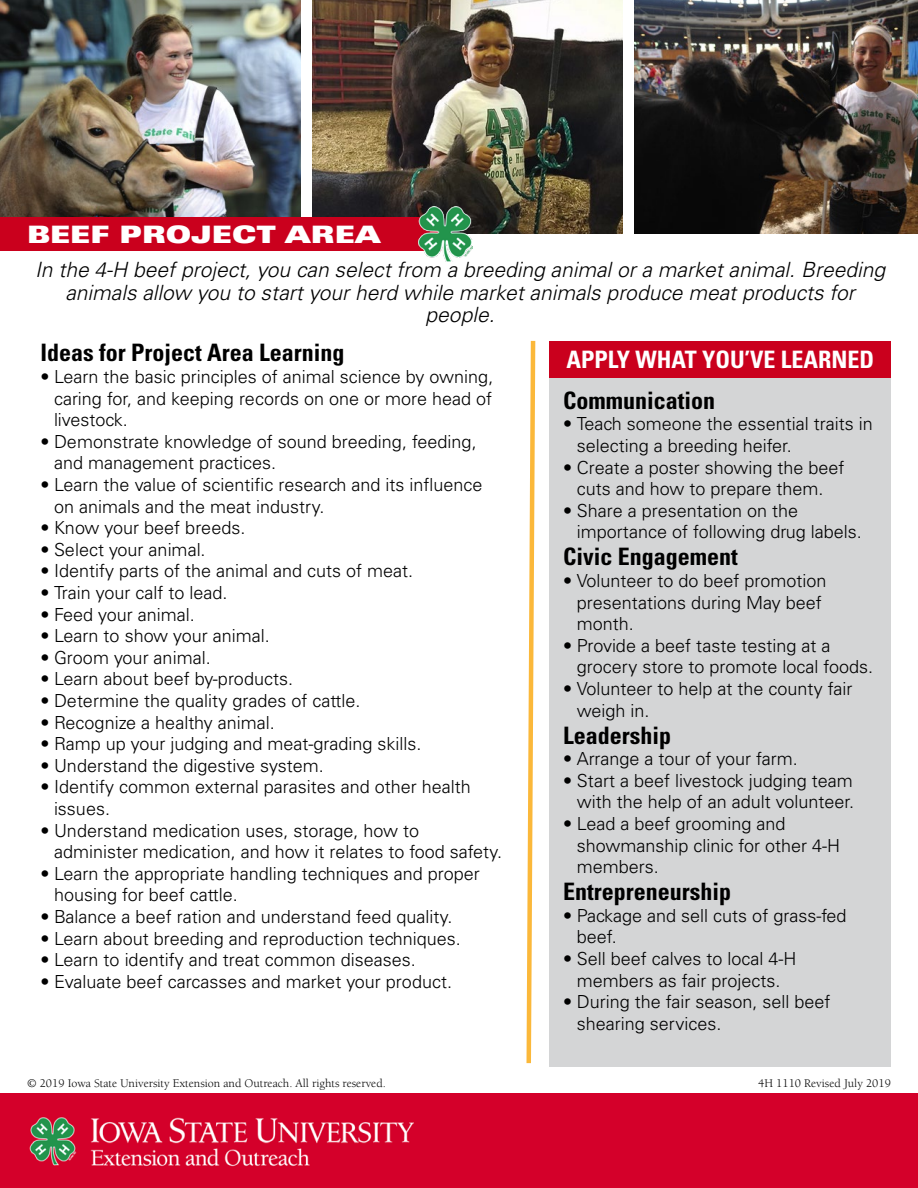
<style>
.page{position:relative;width:918px;height:1188px;background:#fff}
.page>*{position:absolute;margin:0;border:0;box-sizing:border-box;transform-origin:0 0}
.Headings{font:700 condensed 24px "Univers LT Std";color:#000}
.Bar_Headings{font:700 condensed 24px "Univers LT Std";color:#fff}
.Title_of_Document{font:24px "Univers LT Std X Black Ex";color:#fff}
.Important_Informatio{font:italic 300 21px/22.5px "Univers LT Std";color:#000;text-align:center}
.t1{font:300 18px/21.6px "Univers LT Std";color:#000}
.Justice_Statement{font:12px "Berkeley Std";color:#000}
</style>
<div class="page">
<img style="left:312px;top:0;width:311px;height:233px">
<img style="left:0;top:0;width:300px;height:217px">
<img style="left:634px;top:0;width:284px;height:233px">
<img style="left:0;top:1094px;width:918px;height:94px">
<svg style="left:526px;top:340px;width:10px;height:724px"></svg>
<div style="left:0;top:217px;width:441px;height:34px;background:#ca001d"></div>
<div style="left:550px;top:378px;width:341px;height:689px;background:#d4d5d6"></div>
<img style="left:418px;top:207px;width:54px;height:55px">
<div style="left:550px;top:341px;width:341px;height:37px;background:#ca001d"></div>
<h1 class="Title_of_Document" style="left:27px;top:220px;width:355px">BEEF PROJECT AREA</h1>
<p class="Important_Informatio" style="left:35px;top:259px;width:851px">In the 4-H beef project, you can select from a breeding animal or a market animal. Breeding animals allow you to start your herd while market animals produce meat products for people.</p>
<h3 class="Headings" style="left:40px;top:338px;width:305px">Ideas for Project Area Learning</h3>
<p class="t1" style="left:54px;top:366px;width:441px;text-align:justify;text-indent:-14px">• Learn the basic principles of animal science by owning, caring for, and keeping records on one or more head of livestock.</p>
<p class="t1" style="left:54px;top:431px;width:424px;text-indent:-14px">• Demonstrate knowledge of sound breeding, feeding, and management practices.</p>
<p class="t1" style="left:54px;top:474px;width:430px;text-indent:-14px">• Learn the value of scientific research and its influence on animals and the meat industry.</p>
<p class="t1" style="left:40px;top:517px;width:206px">• Know your beef breeds.</p>
<p class="t1" style="left:40px;top:539px;width:167px">• Select your animal.</p>
<p class="t1" style="left:40px;top:560px;width:374px">• Identify parts of the animal and cuts of meat.</p>
<p class="t1" style="left:40px;top:582px;width:189px">• Train your calf to lead.</p>
<p class="t1" style="left:40px;top:603px;width:156px">• Feed your animal.</p>
<p class="t1" style="left:40px;top:625px;width:231px">• Learn to show your animal.</p>
<p class="t1" style="left:40px;top:647px;width:172px">• Groom your animal.</p>
<p class="t1" style="left:40px;top:668px;width:254px">• Learn about beef by-products.</p>
<p class="t1" style="left:40px;top:690px;width:322px">• Determine the quality grades of cattle.</p>
<p class="t1" style="left:40px;top:711px;width:236px">• Recognize a healthy animal.</p>
<p class="t1" style="left:40px;top:733px;width:383px">• Ramp up your judging and meat-grading skills.</p>
<p class="t1" style="left:40px;top:755px;width:285px">• Understand the digestive system.</p>
<p class="t1" style="left:54px;top:776px;width:418px;text-indent:-14px">• Identify common external parasites and other health issues.</p>
<p class="t1" style="left:54px;top:819px;width:450px;text-indent:-14px">• Understand medication uses, storage, how to administer medication, and how it relates to food safety.</p>
<p class="t1" style="left:54px;top:863px;width:427px;text-indent:-14px">• Learn the appropriate handling techniques and proper housing for beef cattle.</p>
<p class="t1" style="left:40px;top:906px;width:413px">• Balance a beef ration and understand feed quality.</p>
<p class="t1" style="left:40px;top:927px;width:422px">• Learn about breeding and reproduction techniques.</p>
<p class="t1" style="left:40px;top:949px;width:377px">• Learn to identify and treat common diseases.</p>
<p class="t1" style="left:40px;top:971px;width:413px">• Evaluate beef carcasses and market your product.</p>
<p class="Justice_Statement" style="left:27px;top:1077px;width:360px">© 2019 Iowa State University Extension and Outreach. All rights reserved.</p>
<h2 class="Bar_Headings" style="left:567px;top:345px;width:309px">APPLY WHAT YOU’VE LEARNED</h2>
<h3 class="Headings" style="left:563px;top:386px;width:154px">Communication</h3>
<p class="t1" style="left:577px;top:413px;width:298px;text-indent:-14px">• Teach someone the essential traits in selecting a breeding heifer.</p>
<p class="t1" style="left:563px;top:456px;width:283px;text-align:center">• Create a poster showing the beef cuts and how to prepare them.</p>
<p class="t1" style="left:577px;top:500px;width:287px;text-indent:-14px">• Share a presentation on the importance of following drug labels.</p>
<h3 class="Headings" style="left:563px;top:542px;width:176px">Civic Engagement</h3>
<p class="t1" style="left:577px;top:570px;width:251px;text-indent:-14px">• Volunteer to do beef promotion presentations during May beef month.</p>
<p class="t1" style="left:577px;top:635px;width:298px;text-indent:-14px">• Provide a beef taste testing at a grocery store to promote local foods.</p>
<p class="t1" style="left:577px;top:678px;width:277px;text-indent:-14px">• Volunteer to help at the county fair weigh in.</p>
<h3 class="Headings" style="left:563px;top:720px;width:109px">Leadership</h3>
<p class="t1" style="left:563px;top:748px;width:236px">• Arrange a tour of your farm.</p>
<p class="t1" style="left:563px;top:770px;width:292px;text-align:right">• Start a beef livestock judging team with the help of an adult volunteer.</p>
<p class="t1" style="left:577px;top:813px;width:265px;text-indent:-14px">• Lead a beef grooming and showmanship clinic for other 4-H members.</p>
<h3 class="Headings" style="left:563px;top:877px;width:169px">Entrepreneurship</h3>
<p class="t1" style="left:577px;top:905px;width:271px;text-indent:-14px">• Package and sell cuts of grass-fed beef.</p>
<p class="t1" style="left:563px;top:948px;width:235px;text-align:center">• Sell beef calves to local 4-H members as fair projects.</p>
<p class="t1" style="left:577px;top:991px;width:255px;text-indent:-14px">• During the fair season, sell beef shearing services.</p>
<p class="Justice_Statement" style="left:758px;top:1077px;width:134px">4H 1110 Revised July 2019</p>
</div>
